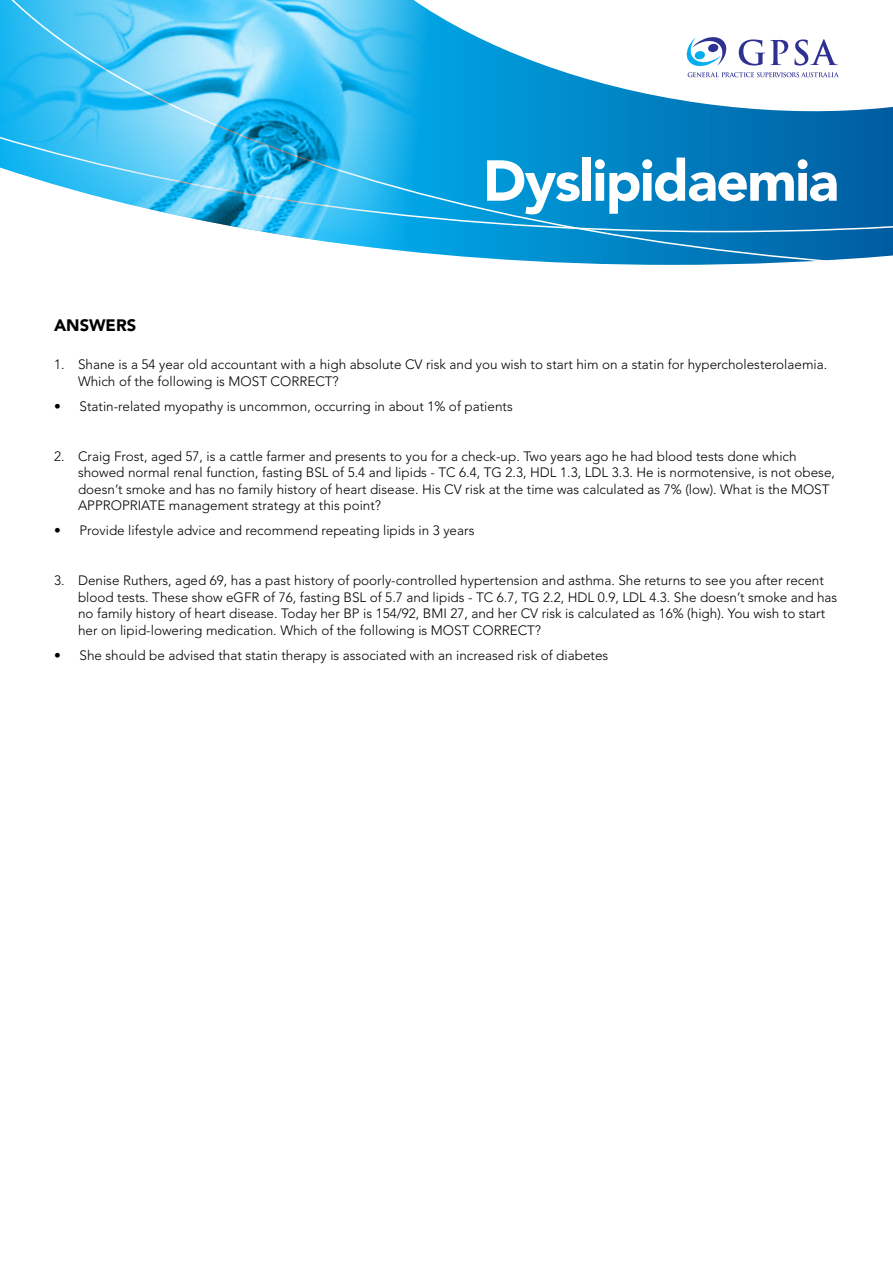
<style>
.page{position:relative;width:893px;height:1263px;background:#fff}
.page>*{position:absolute;margin:0;border:0;box-sizing:border-box;transform-origin:0 0}
.t1{font:900 57.15px "Avenir";letter-spacing:-.03em;color:#fff}
.t2{font:900 16.5px "Avenir";color:#000}
.t3{font:300 13.5px/16.5px "Avenir";color:#000}
</style>
<div class="page">
<svg style="left:444px;top:232px;width:449px;height:33px;background:#208dc7"></svg>
<svg style="left:444px;top:19px;width:449px;height:213px"></svg>
<svg style="left:687px;top:37px;width:39px;height:29px"></svg>
<svg style="left:688px;top:72px;width:151px;height:5px"></svg>
<svg style="left:739px;top:39px;width:49px;height:27px"></svg>
<svg style="left:794px;top:39px;width:44px;height:27px"></svg>
<img style="left:0;top:0;width:444px;height:255px">
<h1 class="t1" style="left:483px;top:146px;width:357px">Dyslipidaemia</h1>
<p class="t2" style="left:54px;top:316px;width:84px">ANSWERS</p>
<p class="t3" style="left:78px;top:356px;width:751px;text-indent:-24px">1. Shane is a 54 year old accountant with a high absolute CV risk and you wish to start him on a statin for hypercholesterolaemia.<br>Which of the following is MOST CORRECT?</p>
<p class="t3" style="left:54px;top:398px;width:460px">• Statin-related myopathy is uncommon, occurring in about 1% of patients</p>
<p class="t3" style="left:78px;top:448px;width:758px;text-indent:-24px">2. Craig Frost, aged 57, is a cattle farmer and presents to you for a check-up. Two years ago he had blood tests done which showed normal renal function, fasting BSL of 5.4 and lipids - TC 6.4, TG 2.3, HDL 1.3, LDL 3.3. He is normotensive, is not obese, doesn’t smoke and has no family history of heart disease. His CV risk at the time was calculated as 7% (low). What is the MOST APPROPRIATE management strategy at this point?</p>
<p class="t3" style="left:54px;top:522px;width:422px">• Provide lifestyle advice and recommend repeating lipids in 3 years</p>
<p class="t3" style="left:78px;top:572px;width:761px;text-indent:-24px">3. Denise Ruthers, aged 69, has a past history of poorly-controlled hypertension and asthma. She returns to see you after recent blood tests. These show eGFR of 76, fasting BSL of 5.7 and lipids - TC 6.7, TG 2.2, HDL 0.9, LDL 4.3. She doesn’t smoke and has no family history of heart disease. Today her BP is 154/92, BMI 27, and her CV risk is calculated as 16% (high). You wish to start her on lipid-lowering medication. Which of the following is MOST CORRECT?</p>
<p class="t3" style="left:54px;top:647px;width:556px">• She should be advised that statin therapy is associated with an increased risk of diabetes</p>
</div>
